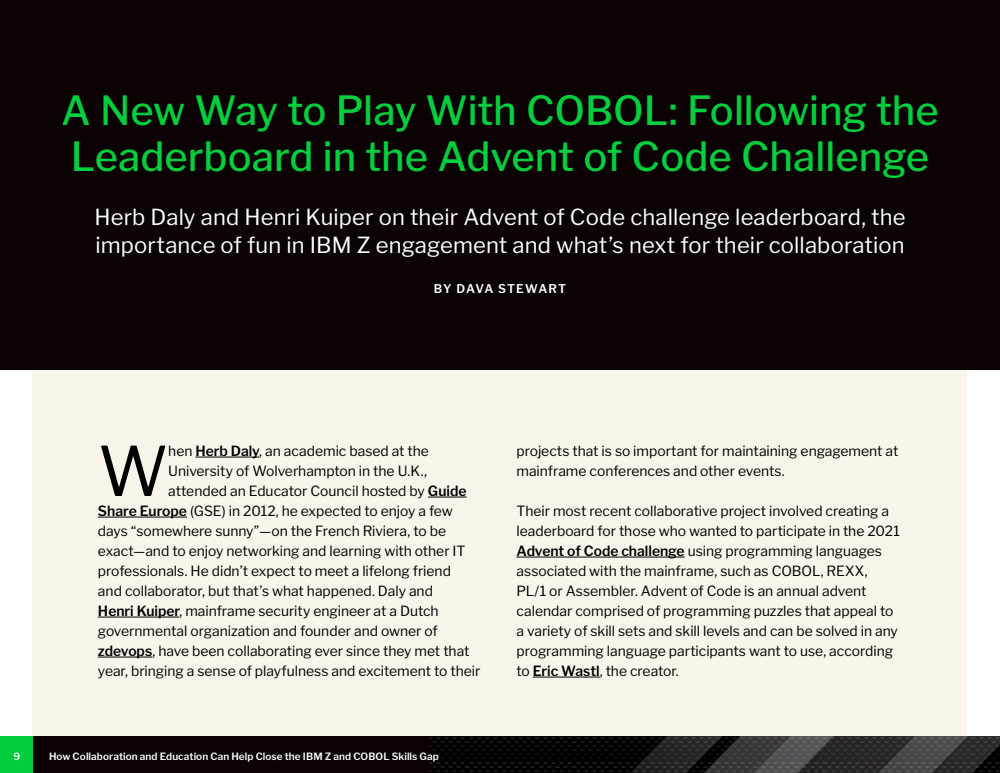
<style>
.page{position:relative;width:1000px;height:773px;background:#fff}
.page>*{position:absolute;margin:0;border:0;box-sizing:border-box;transform-origin:0 0}
.Body_Copy_copy{font:67.9px "Libre Franklin";color:#000}
.Section_Header{font:500 40px/46px "Libre Franklin";color:#03ce3d}
.Section_dek{font:22px/28px "Libre Franklin";letter-spacing:.005em;color:#fff}
.Body_Copy_copy-2{font:14px/20px "Libre Franklin";color:#000}
.Section_dek-2{font:600 12px "Libre Franklin";letter-spacing:.08em;color:#fff}
.t1{font:600 10px "Libre Franklin";letter-spacing:.01em;color:#fff}
.s1{font-weight:600}
</style>
<div class="page">
<div style="left:33px;top:36px;width:934px;height:736px;background:#f9f5eb"></div>
<div style="left:0;top:0;width:1000px;height:370px;background:#0a0203"></div>
<hr style="left:195px;top:457px;width:64px;height:1px;background:#000">
<hr style="left:428px;top:497px;width:39px;height:1px;background:#000">
<hr style="left:98px;top:517px;width:89px;height:1px;background:#000">
<hr style="left:98px;top:617px;width:81px;height:1px;background:#000">
<hr style="left:98px;top:657px;width:54px;height:1px;background:#000">
<hr style="left:516px;top:557px;width:169px;height:1px;background:#000">
<hr style="left:533px;top:677px;width:67px;height:1px;background:#000">
<div style="left:33px;top:737px;width:967px;height:36px;background:#0a0203"></div>
<div style="left:0;top:737px;width:33px;height:36px;background:#03ce3d"></div>
<svg style="left:429px;top:737px;width:571px;height:35px"></svg>
<p class="Section_Header" style="left:61px;top:88px;width:879px">A New Way to Play With COBOL: Following the<br>Leaderboard in the Advent of Code Challenge</p>
<p class="Section_dek" style="left:94px;top:203px;width:813px">Herb Daly and Henri Kuiper on their Advent of Code challenge leaderboard, the importance of fun in IBM Z engagement and what’s next for their collaboration</p>
<p class="Section_dek-2" style="left:434px;top:282px;width:134px">BY DAVA STEWART</p>
<p class="Body_Copy_copy" style="left:98px;top:431px;width:72px">W</p>
<p class="Body_Copy_copy-2" style="left:168px;top:441px;width:262px">hen <span class="s1">Herb Daly</span>, an academic based at the</p>
<p class="Body_Copy_copy-2" style="left:168px;top:461px;width:260px">University of Wolverhampton in the U.K.,</p>
<p class="Body_Copy_copy-2" style="left:168px;top:481px;width:300px">attended an Educator Council hosted by <span class="s1">Guide</span></p>
<p class="Body_Copy_copy-2" style="left:98px;top:501px;width:356px"><span class="s1">Share Europe</span> (GSE) in 2012, he expected to enjoy a few</p>
<p class="Body_Copy_copy-2" style="left:98px;top:521px;width:350px">days “somewhere sunny”—on the French Riviera, to be</p>
<p class="Body_Copy_copy-2" style="left:98px;top:541px;width:369px">exact—and to enjoy networking and learning with other IT</p>
<p class="Body_Copy_copy-2" style="left:98px;top:561px;width:355px">professionals. He didn’t expect to meet a lifelong friend</p>
<p class="Body_Copy_copy-2" style="left:98px;top:581px;width:337px">and collaborator, but that’s what happened. Daly and</p>
<p class="Body_Copy_copy-2" style="left:98px;top:601px;width:342px"><span class="s1">Henri Kuiper</span>, mainframe security engineer at a Dutch</p>
<p class="Body_Copy_copy-2" style="left:98px;top:621px;width:341px">governmental organization and founder and owner of</p>
<p class="Body_Copy_copy-2" style="left:98px;top:641px;width:373px"><span class="s1">zdevops</span>, have been collaborating ever since they met that</p>
<p class="Body_Copy_copy-2" style="left:98px;top:661px;width:384px">year, bringing a sense of playfulness and excitement to their</p>
<p class="t1" style="left:14px;top:750px;width:8px">9</p>
<p class="t1" style="left:49px;top:750px;width:392px">How Collaboration and Education Can Help Close the IBM Z and COBOL Skills Gap</p>
<p class="Body_Copy_copy-2" style="left:516px;top:441px;width:383px">projects that is so important for maintaining engagement at mainframe conferences and other events.</p>
<p class="Body_Copy_copy-2" style="left:516px;top:501px;width:385px">Their most recent collaborative project involved creating a leaderboard for those who wanted to participate in the 2021<br><span class="s1">Advent of Code challenge</span> using programming languages associated with the mainframe, such as COBOL, REXX, PL/1 or Assembler. Advent of Code is an annual advent calendar comprised of programming puzzles that appeal to a variety of skill sets and skill levels and can be solved in any programming language participants want to use, according to <span class="s1">Eric Wastl</span>, the creator.</p>
</div>
